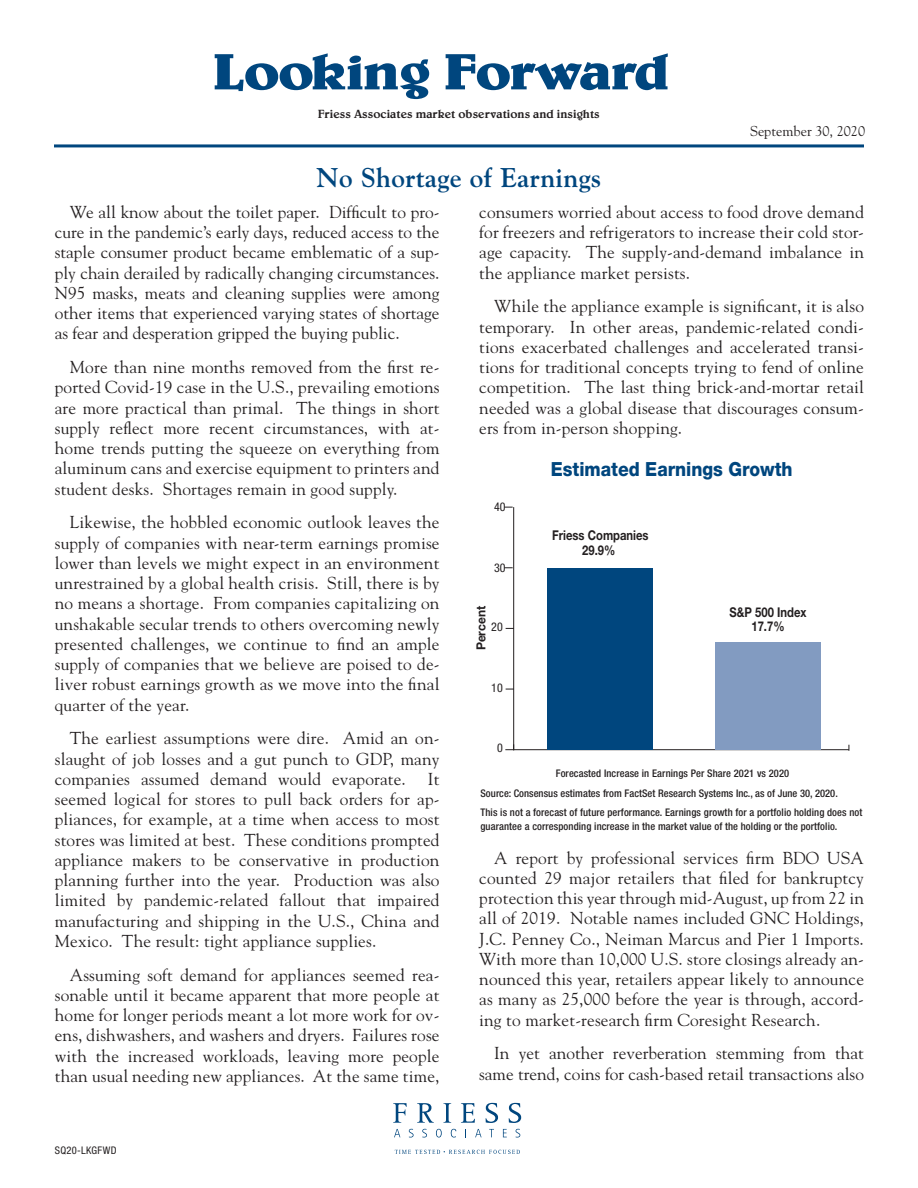
<style>
.page{position:relative;width:918px;height:1188px;background:#fff}
.page>*{position:absolute;margin:0;border:0;box-sizing:border-box;transform-origin:0 0}
.Article_Headings{font:700 27px "Goudy Std";letter-spacing:.01em;color:#00467e}
.Chart_Headings{font:800 19.5px "Helvetica Neue LT Std";color:#00467e;scale:.9 1}
.Body__Goudy_OS_11_5{font:17.25px/20.2px "Goudy Std";letter-spacing:.01em;color:#231f20;text-align:justify}
.page_number{font:14.25px "Goudy Std";color:#231f20}
.t1{font:700 13.5px/14.2px "Helvetica Neue LT Std";color:#231f20;text-align:center;scale:.83 1}
.t2{font:700 12.45px "Helvetica Neue LT Std";color:#231f20;scale:.96 1}
.t3{font:500 12px "Belwe Std";color:#231f20}
.t4{font:condensed 12px "Helvetica Neue LT Std";color:#231f20}
.Chart_Captions{font:500 condensed 10.5px/13.5px "Helvetica Neue LT Std";letter-spacing:.01em;color:#231f20}
.SKU{font:condensed 10.5px "Helvetica Neue LT Std";letter-spacing:.035em;color:#231f20}
</style>
<div class="page">
<hr style="left:54px;top:144px;width:810px;height:3px;background:#00467e">
<hr style="left:514px;top:749px;width:335px;height:1px;background:#231f20">
<hr style="left:513px;top:507px;width:1px;height:243px;background:#231f20">
<div style="left:715px;top:642px;width:106px;height:108px;background:#829bc1"></div>
<div style="left:547px;top:568px;width:106px;height:182px;background:#00467e"></div>
<svg style="left:393px;top:1103px;width:14px;height:20px"></svg>
<svg style="left:417px;top:1103px;width:17px;height:20px"></svg>
<svg style="left:443px;top:1103px;width:8px;height:20px"></svg>
<svg style="left:461px;top:1103px;width:14px;height:20px"></svg>
<svg style="left:486px;top:1103px;width:12px;height:20px"></svg>
<svg style="left:509px;top:1103px;width:12px;height:20px"></svg>
<svg style="left:394px;top:1129px;width:6px;height:8px"></svg>
<svg style="left:409px;top:1129px;width:5px;height:9px"></svg>
<svg style="left:422px;top:1129px;width:5px;height:9px"></svg>
<svg style="left:436px;top:1129px;width:6px;height:9px"></svg>
<svg style="left:451px;top:1129px;width:5px;height:9px"></svg>
<svg style="left:475px;top:1129px;width:7px;height:8px"></svg>
<svg style="left:489px;top:1129px;width:5px;height:8px"></svg>
<svg style="left:503px;top:1129px;width:4px;height:8px"></svg>
<svg style="left:516px;top:1129px;width:4px;height:9px"></svg>
<svg style="left:395px;top:1150px;width:125px;height:4px"></svg>
<svg style="left:215px;top:53px;width:214px;height:46px"></svg>
<svg style="left:446px;top:53px;width:222px;height:37px"></svg>
<p class="t3" style="left:318px;top:107px;width:284px">Friess Associates market observations and insights</p>
<p class="page_number" style="left:750px;top:122px;width:117px">September 30, 2020</p>
<p class="Article_Headings" style="left:317px;top:161px;width:286px">No Shortage of Earnings</p>
<p class="Body__Goudy_OS_11_5" style="left:55px;top:202px;width:386px;text-indent:15px">We all know about the toilet paper. Difficult to pro&shy;cure in the pandemic’s early days, reduced access to the staple consumer product became emblematic of a sup&shy;ply chain derailed by radically changing circumstances.<br>N95 masks, meats and cleaning supplies were among other items that experienced varying states of shortage as fear and desperation gripped the buying public.</p>
<p class="Body__Goudy_OS_11_5" style="left:55px;top:357px;width:386px;text-indent:15px">More than nine months removed from the first re&shy;ported Covid-19 case in the U.S., prevailing emotions are more practical than primal. The things in short supply reflect more recent circumstances, with at&shy;home trends putting the squeeze on everything from aluminum cans and exercise equipment to printers and student desks. Shortages remain in good supply.</p>
<p class="Body__Goudy_OS_11_5" style="left:55px;top:512px;width:386px;text-indent:15px">Likewise, the hobbled economic outlook leaves the supply of companies with near-term earnings promise lower than levels we might expect in an environment unrestrained by a global health crisis. Still, there is by no means a shortage. From companies capitalizing on unshakable secular trends to others overcoming newly presented challenges, we continue to find an ample supply of companies that we believe are poised to de&shy;liver robust earnings growth as we move into the final quarter of the year.</p>
<p class="Body__Goudy_OS_11_5" style="left:55px;top:728px;width:386px;text-indent:15px">The earliest assumptions were dire. Amid an on&shy;slaught of job losses and a gut punch to GDP, many companies assumed demand would evaporate.</p>
<p class="Body__Goudy_OS_11_5" style="left:479px;top:202px;width:386px">consumers worried about access to food drove demand for freezers and refrigerators to increase their cold stor&shy;age capacity. The supply-and-demand imbalance in the appliance market persists.</p>
<p class="Body__Goudy_OS_11_5" style="left:479px;top:296px;width:386px;text-indent:15px">While the appliance example is significant, it is also temporary. In other areas, pandemic-related condi&shy;tions exacerbated challenges and accelerated transi&shy;tions for traditional concepts trying to fend of online competition. The last thing brick-and-mortar retail needed was a global disease that discourages consum&shy;ers from in-person shopping.</p>
<p class="Chart_Headings" style="left:551px;top:458px;width:270px">Estimated Earnings Growth</p>
<p class="t4" style="left:494px;top:500px;width:13px">40</p>
<p class="t1" style="left:552px;top:528px;width:118px;line-height:15px">Friess Companies<br>29.9%</p>
<p class="t4" style="left:494px;top:561px;width:13px">30</p>
<p class="t2" style="left:474px;top:650px;width:48px;rotate:-90deg">Percent</p>
<p class="t1" style="left:730px;top:604px;width:94px">S&amp;P 500 Index<br>17.7%</p>
<p class="t4" style="left:491px;top:620px;width:13px">20</p>
<p class="t4" style="left:491px;top:681px;width:13px">10</p>
<p class="t4" style="left:497px;top:741px;width:7px">0</p>
<p class="Chart_Captions" style="left:556px;top:767px;width:235px">Forecasted Increase in Earnings Per Share 2021 vs 2020</p>
<p class="Chart_Captions" style="left:480px;top:786px;width:359px">Source: Consensus estimates from FactSet Research Systems Inc., as of June 30, 2020.</p>
<p class="Chart_Captions" style="left:480px;top:806px;width:384px">This is not a forecast of future performance. Earnings growth for a portfolio holding does not guarantee a corresponding increase in the market value of the holding or the portfolio.</p>
<p class="Body__Goudy_OS_11_5" style="left:479px;top:847px;width:386px;text-indent:15px">A report by professional services firm BDO USA counted 29 major retailers that filed for bankruptcy protection this year through mid-August, up from 22 in all of 2019. Notable names included GNC Holdings, J.C. Penney Co., Neiman Marcus and Pier 1 Imports.<br>With more than 10,000 U.S. store closings already an&shy;nounced this year, retailers appear likely to announce as many as 25,000 before the year is through, accord&shy;ing to market-research firm Coresight Research.</p>
<p class="Body__Goudy_OS_11_5" style="left:479px;top:1043px;width:386px;text-align:right">In yet another reverberation stemming from that same trend, coins for cash-based retail transactions also</p>
<p class="Body__Goudy_OS_11_5" style="left:55px;top:769px;width:386px;text-indent:373px">It seemed logical for stores to pull back orders for ap&shy;pliances, for example, at a time when access to most stores was limited at best. These conditions prompted appliance makers to be conservative in production planning further into the year. Production was also limited by pandemic-related fallout that impaired manufacturing and shipping in the U.S., China and Mexico. The result: tight appliance supplies.</p>
<p class="Body__Goudy_OS_11_5" style="left:55px;top:964px;width:386px;text-indent:15px">Assuming soft demand for appliances seemed rea&shy;sonable until it became apparent that more people at home for longer periods meant a lot more work for ov&shy;ens, dishwashers, and washers and dryers. Failures rose with the increased workloads, leaving more people than usual needing new appliances. At the same time,</p>
<p class="SKU" style="left:55px;top:1145px;width:63px">SQ20-LKGFWD</p>
</div>
